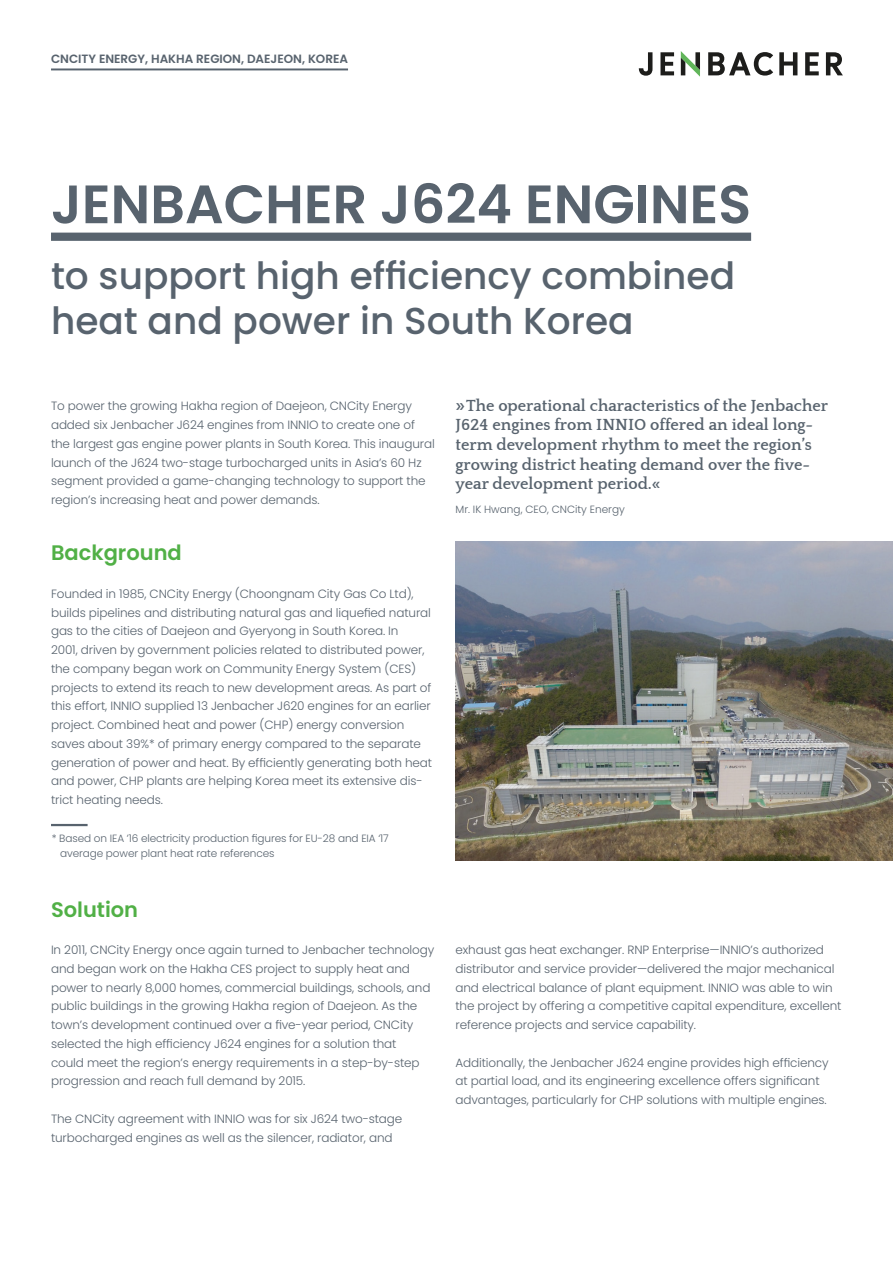
<style>
.page{position:relative;width:893px;height:1263px;background:#fff}
.page>*{position:absolute;margin:0;border:0;box-sizing:border-box;transform-origin:0 0}
.t1{font:600 54px "Poppins";color:#58636e}
.t2{font:500 37.5px/45px "Poppins";color:#58636e}
.t3{font:600 21px "Poppins";color:#51b046}
.t4{font:700 16.5px/19.6px "Quattrocento";color:#58636e}
.t5{font:300 12px/18.8px "Poppins";letter-spacing:-.01em;color:#58636e}
.t6{font:600 12px "Poppins";color:#58636e}
.t7{font:300 10.5px/15px "Poppins";letter-spacing:-.01em;color:#58636e}
.s1{font-size:18px}
</style>
<div class="page">
<svg style="left:708px;top:52px;width:65px;height:24px"></svg>
<svg style="left:779px;top:52px;width:18px;height:23px"></svg>
<svg style="left:805px;top:52px;width:14px;height:23px"></svg>
<svg style="left:826px;top:52px;width:17px;height:23px"></svg>
<svg style="left:660px;top:52px;width:14px;height:23px"></svg>
<svg style="left:639px;top:52px;width:13px;height:24px"></svg>
<svg style="left:681px;top:51px;width:19px;height:26px"></svg>
<hr style="left:51px;top:68px;width:297px;height:2px;background:#58636e">
<div style="left:51px;top:233px;width:700px;height:8px;background:#58636e"></div>
<img style="left:455px;top:542px;width:438px;height:318px">
<hr style="left:51px;top:824px;width:37px;height:2px;background:#58636e">
<p class="t6" style="left:51px;top:52px;width:298px">CNCITY ENERGY, HAKHA REGION, DAEJEON, KOREA</p>
<h1 class="t1" style="left:51px;top:173px;width:702px">JENBACHER J624 ENGINES</h1>
<h2 class="t2" style="left:51px;top:254px;width:686px">to support high efficiency combined heat and power in South Korea</h2>
<p class="t5" style="left:51px;top:397px;width:385px">To power the growing Hakha region of Daejeon, CNCity Energy added six Jenbacher J624 engines from INNIO to create one of the largest gas engine power plants in South Korea. This inaugural launch of the J624 two-stage turbocharged units in Asia’s 60 Hz segment provided a game-changing technology to support the region’s increasing heat and power demands.</p>
<h3 class="t3" style="left:51px;top:541px;width:132px">Background</h3>
<p class="t5" style="left:51px;top:584px;width:383px">Founded in 1985, CNCity Energy (Choongnam City Gas Co Ltd), builds pipelines and distributing natural gas and liquefied natural gas to the cities of Daejeon and Gyeryong in South Korea. In<br>2001, driven by government policies related to distributed power, the company began work on Community Energy System (CES) projects to extend its reach to new development areas. As part of this effort, INNIO supplied 13 Jenbacher J620 engines for an earlier project. Combined heat and power (CHP) energy conversion saves about 39%* of primary energy compared to the separate generation of power and heat. By efficiently generating both heat and power, CHP plants are helping Korea meet its extensive dis&shy;trict heating needs.</p>
<p class="t7" style="left:60px;top:831px;width:330px;text-indent:-8px">* Based on IEA ’16 electricity production figures for EU-28 and EIA ‘17 average power plant heat rate references</p>
<h3 class="t3" style="left:51px;top:898px;width:89px">Solution</h3>
<p class="t5" style="left:51px;top:940px;width:385px">In 2011, CNCity Energy once again turned to Jenbacher technology and began work on the Hakha CES project to supply heat and power to nearly 8,000 homes, commercial buildings, schools, and public buildings in the growing Hakha region of Daejeon. As the town’s development continued over a five-year period, CNCity selected the high efficiency J624 engines for a solution that<br>could meet the region’s energy requirements in a step-by-step progression and reach full demand by 2015.</p>
<p class="t5" style="left:51px;top:1109px;width:353px">The CNCity agreement with INNIO was for six J624 two-stage turbocharged engines as well as the silencer, radiator, and</p>
<h3 class="t4" style="left:455px;top:396px;width:374px"><span class="s1">»</span>The operational characteristics of the Jenbacher J624 engines from INNIO offered an ideal long&shy;term development rhythm to meet the region’s growing district heating demand over the five&shy;year development period.«</h3>
<p class="t7" style="left:455px;top:501px;width:171px">Mr. IK Hwang, CEO, CNCity Energy</p>
<p class="t5" style="left:455px;top:940px;width:387px">exhaust gas heat exchanger. RNP Enterprise—INNIO’s authorized distributor and service provider—delivered the major mechanical and electrical balance of plant equipment. INNIO was able to win the project by offering a competitive capital expenditure, excellent reference projects and service capability.</p>
<p class="t5" style="left:455px;top:1053px;width:375px">Additionally, the Jenbacher J624 engine provides high efficiency at partial load, and its engineering excellence offers significant advantages, particularly for CHP solutions with multiple engines.</p>
</div>
